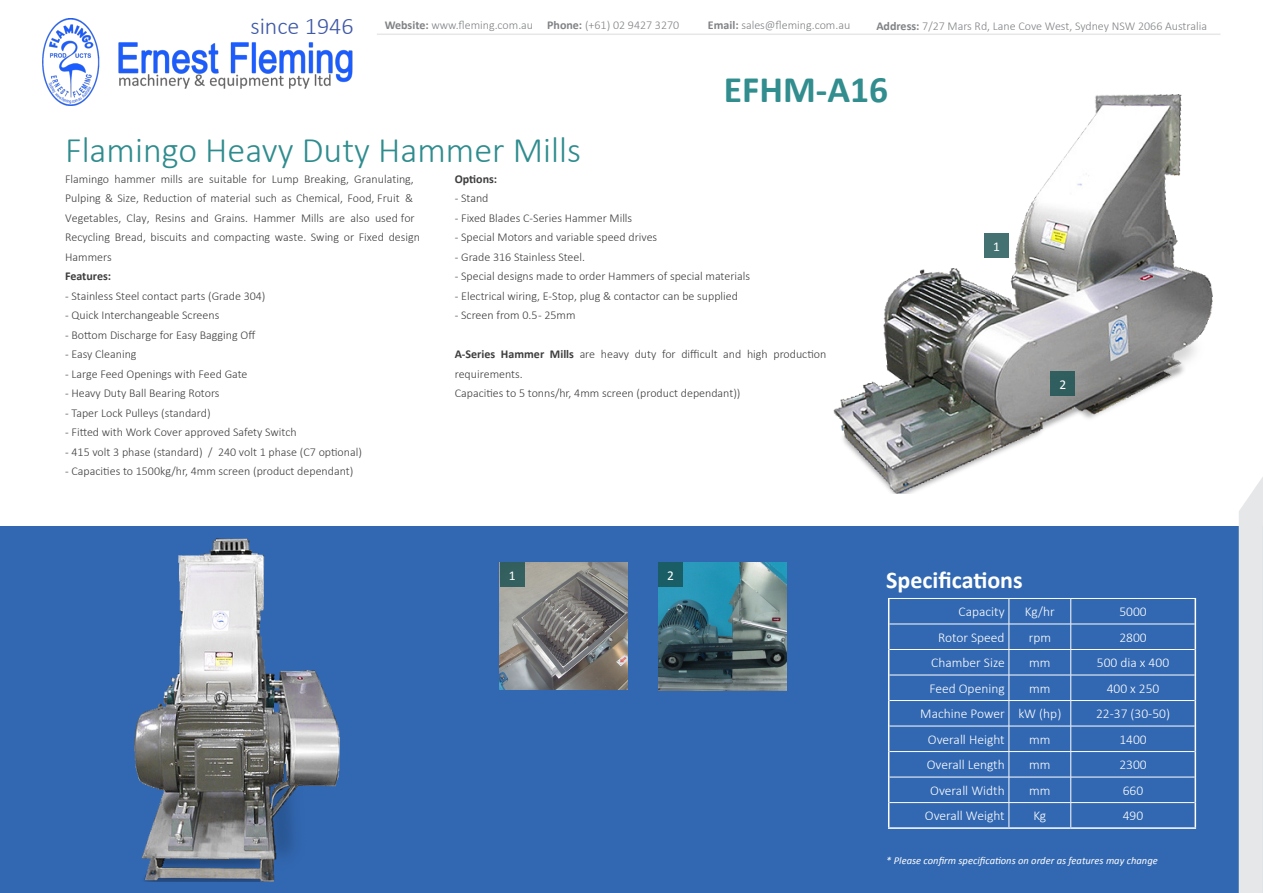
<style>
.page{position:relative;width:1263px;height:893px;background:#fff}
.page>*{position:absolute;margin:0;border:0;box-sizing:border-box;transform-origin:0 0}
.t1{font:700 37.5px "Calibri";color:#318d8e}
.t2{font:300 36px "Calibri";color:#2f8c8e}
.t3{font:700 24px "Calibri";color:#fff}
.t4{font:300 24px "Calibri";color:#3f59a7}
.t5{font:300 13.5px "Calibri";color:#fff}
.t6{font:13.5px "Calibri";color:#fff}
.t7{font:300 12px/19.5px "Calibri";color:#3e3e3f}
.t8{font:300 12px "Calibri";color:#808285}
.t9{font:700 12px "Calibri";color:#3e3e3f}
.t10{font:italic 10.5px "Calibri";color:#fff}
.s1{font-weight:700}
</style>
<div class="page">
<div style="left:0;top:526px;width:1263px;height:367px;background:#3268b2"></div>
<div style="left:1239px;top:477px;width:24px;height:416px;background:#e6e7e9"></div>
<hr style="left:377px;top:34px;width:843px;height:1px;background:#e6e7e9">
<img style="left:43px;top:18px;width:310px;height:88px">
<img style="left:833px;top:95px;width:380px;height:398px">
<img style="left:500px;top:563px;width:127px;height:127px">
<img style="left:658px;top:562px;width:128px;height:128px">
<div style="left:500px;top:562px;width:24px;height:25px;background:#33615f"></div>
<div style="left:658px;top:562px;width:25px;height:25px;background:#1a5e65"></div>
<img style="left:135px;top:539px;width:205px;height:342px">
<div style="left:984px;top:234px;width:25px;height:24px;background:#447273"></div>
<div style="left:1051px;top:371px;width:24px;height:25px;background:#305d5e"></div>
<hr style="left:888px;top:598px;width:121px;height:1px;background:#fff">
<hr style="left:1009px;top:598px;width:62px;height:1px;background:#fff">
<hr style="left:1071px;top:598px;width:125px;height:1px;background:#fff">
<hr style="left:889px;top:624px;width:120px;height:1px;background:#fff">
<hr style="left:1009px;top:624px;width:62px;height:1px;background:#fff">
<hr style="left:1071px;top:624px;width:123px;height:1px;background:#fff">
<hr style="left:889px;top:649px;width:120px;height:1px;background:#fff">
<hr style="left:1009px;top:649px;width:62px;height:1px;background:#fff">
<hr style="left:1071px;top:649px;width:123px;height:1px;background:#fff">
<hr style="left:889px;top:675px;width:120px;height:1px;background:#fff">
<hr style="left:1009px;top:675px;width:62px;height:1px;background:#fff">
<hr style="left:1071px;top:675px;width:123px;height:1px;background:#fff">
<hr style="left:889px;top:700px;width:120px;height:1px;background:#fff">
<hr style="left:1009px;top:700px;width:62px;height:1px;background:#fff">
<hr style="left:1071px;top:700px;width:123px;height:1px;background:#fff">
<hr style="left:889px;top:726px;width:120px;height:1px;background:#fff">
<hr style="left:1009px;top:726px;width:62px;height:1px;background:#fff">
<hr style="left:1071px;top:726px;width:123px;height:1px;background:#fff">
<hr style="left:889px;top:751px;width:120px;height:1px;background:#fff">
<hr style="left:1009px;top:751px;width:62px;height:1px;background:#fff">
<hr style="left:1071px;top:751px;width:123px;height:1px;background:#fff">
<hr style="left:889px;top:777px;width:120px;height:1px;background:#fff">
<hr style="left:1009px;top:777px;width:62px;height:1px;background:#fff">
<hr style="left:1071px;top:777px;width:123px;height:1px;background:#fff">
<hr style="left:889px;top:802px;width:120px;height:1px;background:#fff">
<hr style="left:1009px;top:802px;width:62px;height:1px;background:#fff">
<hr style="left:1071px;top:802px;width:123px;height:1px;background:#fff">
<svg style="left:1009px;top:599px;width:1px;height:228px"></svg>
<svg style="left:1070px;top:599px;width:1px;height:228px"></svg>
<hr style="left:1194px;top:599px;width:2px;height:25px;background:#fff">
<hr style="left:1194px;top:624px;width:2px;height:25px;background:#fff">
<hr style="left:1194px;top:649px;width:2px;height:26px;background:#fff">
<hr style="left:1194px;top:675px;width:2px;height:25px;background:#fff">
<hr style="left:1194px;top:700px;width:2px;height:26px;background:#fff">
<hr style="left:1194px;top:726px;width:2px;height:25px;background:#fff">
<hr style="left:1194px;top:751px;width:2px;height:26px;background:#fff">
<hr style="left:1194px;top:777px;width:2px;height:26px;background:#fff">
<svg style="left:888px;top:599px;width:1px;height:228px"></svg>
<hr style="left:1194px;top:803px;width:2px;height:24px;background:#fff">
<hr style="left:888px;top:827px;width:121px;height:2px;background:#fff">
<hr style="left:1009px;top:827px;width:62px;height:2px;background:#fff">
<hr style="left:1071px;top:827px;width:125px;height:2px;background:#fff">
<h3 class="t4" style="left:250px;top:11px;width:105px">since 1946</h3>
<p class="t8" style="left:385px;top:18px;width:296px"><span class="s1">Website:</span> www.fleming.com.au <span class="s1">Phone:</span> (+61) 02 9427 3270</p>
<p class="t8" style="left:708px;top:18px;width:144px"><span class="s1">Email:</span> sales@fleming.com.au</p>
<p class="t8" style="left:876px;top:18px;width:332px"><span class="s1">Address:</span> 7/27 Mars Rd, Lane Cove West, Sydney NSW 2066 Australia</p>
<p class="t2" style="left:65px;top:128px;width:517px">Flamingo Heavy Duty Hammer Mills</p>
<p class="t1" style="left:724px;top:65px;width:166px">EFHM-A16</p>
<p class="t7" style="left:65px;top:169px;width:356px">Flamingo hammer mills are suitable for Lump Breaking, Granulating, Pulping &amp; Size, Reduction of material such as Chemical, Food, Fruit &amp; Vegetables, Clay, Resins and Grains. Hammer Mills are also used for Recycling Bread, biscuits and compacting waste. Swing or Fixed design Hammers<br><span class="s1">Features:</span></p>
<p class="t7" style="left:65px;top:286px;width:202px">- Stainless Steel contact parts (Grade 304)</p>
<p class="t7" style="left:65px;top:305px;width:156px">- Quick Interchangeable Screens</p>
<p class="t7" style="left:65px;top:325px;width:192px">- Bottom Discharge for Easy Bagging Off</p>
<p class="t7" style="left:65px;top:344px;width:73px">- Easy Cleaning</p>
<p class="t7" style="left:65px;top:364px;width:184px">- Large Feed Openings with Feed Gate</p>
<p class="t7" style="left:65px;top:383px;width:156px">- Heavy Duty Ball Bearing Rotors</p>
<p class="t7" style="left:65px;top:403px;width:147px">- Taper Lock Pulleys (standard)</p>
<p class="t7" style="left:65px;top:422px;width:233px">- Fitted with Work Cover approved Safety Switch</p>
<p class="t7" style="left:65px;top:442px;width:298px">- 415 volt 3 phase (standard) / 240 volt 1 phase (C7 optional)</p>
<p class="t7" style="left:65px;top:461px;width:290px">- Capacities to 1500kg/hr, 4mm screen (product dependant)</p>
<p class="t9" style="left:455px;top:171px;width:44px">Options:</p>
<p class="t7" style="left:455px;top:188px;width:35px">- Stand</p>
<p class="t7" style="left:455px;top:208px;width:179px">- Fixed Blades C-Series Hammer Mills</p>
<p class="t7" style="left:455px;top:227px;width:204px">- Special Motors and variable speed drives</p>
<p class="t7" style="left:455px;top:247px;width:132px">- Grade 316 Stainless Steel.</p>
<p class="t7" style="left:455px;top:266px;width:297px">- Special designs made to order Hammers of special materials</p>
<p class="t7" style="left:455px;top:286px;width:285px">- Electrical wiring, E-Stop, plug &amp; contactor can be supplied</p>
<p class="t7" style="left:455px;top:305px;width:122px">- Screen from 0.5 - 25mm</p>
<p class="t7" style="left:455px;top:344px;width:373px"><span class="s1">A-Series Hammer Mills</span> are heavy duty for difficult and high production requirements.</p>
<p class="t7" style="left:455px;top:383px;width:287px">Capacities to 5 tonns/hr, 4mm screen (product dependant))</p>
<p class="t6" style="left:993px;top:238px;width:8px">1</p>
<p class="t6" style="left:509px;top:567px;width:8px">1</p>
<p class="t6" style="left:667px;top:567px;width:8px">2</p>
<h3 class="t3" style="left:886px;top:564px;width:138px">Specifications</h3>
<p class="t6" style="left:1059px;top:376px;width:8px">2</p>
<p class="t5" style="left:958px;top:603px;width:48px">Capacity</p>
<p class="t5" style="left:1025px;top:603px;width:31px">Kg/hr</p>
<p class="t5" style="left:1119px;top:603px;width:29px">5000</p>
<p class="t5" style="left:938px;top:629px;width:68px">Rotor Speed</p>
<p class="t5" style="left:1029px;top:629px;width:24px">rpm</p>
<p class="t5" style="left:1119px;top:629px;width:29px">2800</p>
<p class="t5" style="left:931px;top:654px;width:75px">Chamber Size</p>
<p class="t5" style="left:1029px;top:654px;width:23px">mm</p>
<p class="t5" style="left:1097px;top:654px;width:74px">500 dia x 400</p>
<p class="t5" style="left:929px;top:680px;width:77px">Feed Opening</p>
<p class="t5" style="left:1029px;top:680px;width:23px">mm</p>
<p class="t5" style="left:1107px;top:680px;width:54px">400 x 250</p>
<p class="t5" style="left:920px;top:705px;width:86px">Machine Power</p>
<p class="t5" style="left:1018px;top:705px;width:45px">kW (hp)</p>
<p class="t5" style="left:1096px;top:705px;width:76px">22-37 (30-50)</p>
<p class="t5" style="left:928px;top:731px;width:78px">Overall Height</p>
<p class="t5" style="left:1029px;top:731px;width:23px">mm</p>
<p class="t5" style="left:1119px;top:731px;width:29px">1400</p>
<p class="t5" style="left:927px;top:756px;width:79px">Overall Length</p>
<p class="t5" style="left:1029px;top:756px;width:23px">mm</p>
<p class="t5" style="left:1119px;top:756px;width:29px">2300</p>
<p class="t5" style="left:930px;top:782px;width:76px">Overall Width</p>
<p class="t5" style="left:1029px;top:782px;width:23px">mm</p>
<p class="t5" style="left:1123px;top:782px;width:22px">660</p>
<p class="t5" style="left:925px;top:808px;width:81px">Overall Weight</p>
<p class="t5" style="left:1033px;top:808px;width:14px">Kg</p>
<p class="t5" style="left:1123px;top:808px;width:22px">490</p>
<p class="t10" style="left:886px;top:853px;width:273px">* Please confirm specifications on order as features may change</p>
</div>
